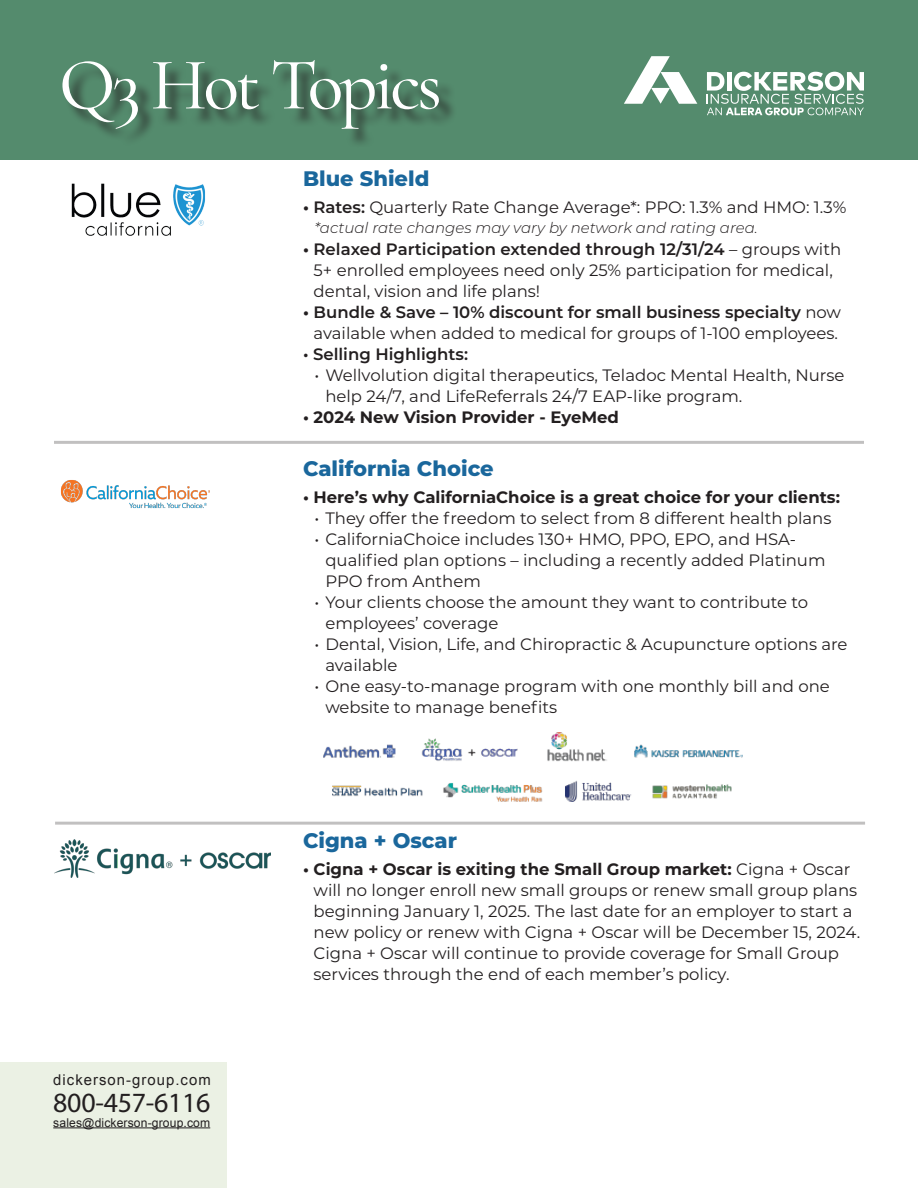
<style>
.page{position:relative;width:918px;height:1188px;background:#fff}
.page>*{position:absolute;margin:0;border:0;box-sizing:border-box;transform-origin:0 0}
.t1{font:500 74.1px "Cormorant Garamond";letter-spacing:-.05em;color:#fff}
.t2{font:27.9px "Myriad Pro";letter-spacing:-.01em;color:#231f20}
.t3{font:800 21px "Montserrat";color:#1a679c}
.t4{font:16.5px/21px "Montserrat";color:#231f20}
.t5{font:700 16.5px "Montserrat";color:#231f20}
.t6{font:600 16.5px "Montserrat";color:#231f20}
.t7{font:italic 300 15px "Montserrat";color:#231f20}
.t8{font:14.85px "Arial";letter-spacing:.07em;color:#231f20}
.t9{font:12.15px "Arial";letter-spacing:.01em;color:#231f20}
.s1{font-weight:700}
.s2{font-weight:600}
</style>
<div class="page">
<div style="left:0;top:0;width:918px;height:160px;background:#548b6d"></div>
<img style="left:61px;top:480px;width:149px;height:29px">
<div style="left:65px;top:63px;width:392px;height:85px;background:#231f20;opacity:.75"></div>
<svg style="left:624px;top:56px;width:73px;height:48px"></svg>
<svg style="left:707px;top:72px;width:157px;height:43px"></svg>
<img style="left:71px;top:183px;width:134px;height:53px">
<div style="left:0;top:1063px;width:227px;height:125px;background:#ebf1e4"></div>
<hr style="left:53px;top:1127px;width:157px;height:1px;background:#231f20">
<img style="left:323px;top:732px;width:419px;height:70px">
<hr style="left:54px;top:441px;width:810px;height:3px;background:#231f20">
<hr style="left:55px;top:822px;width:810px;height:3px;background:#231f20">
<img style="left:54px;top:840px;width:216px;height:38px">
<p class="t1" style="left:59px;top:40px;width:385px">Q3 Hot Topics</p>
<p class="t3" style="left:303px;top:164px;width:128px">Blue Shield</p>
<p class="t4" style="left:303px;top:196px;width:545px"><span class="s1">•</span> <span class="s2">Rates:</span> Quarterly Rate Change Average*: PPO: 1.3% and HMO: 1.3%</p>
<p class="t7" style="left:315px;top:217px;width:445px">*actual rate changes may vary by network and rating area.</p>
<p class="t4" style="left:314px;top:238px;width:529px;text-indent:-11px"><span class="s1">•</span> <span class="s2">Relaxed Participation extended through 12/31/24</span> – groups with<br>5+ enrolled employees need only 25% participation for medical, dental, vision and life plans!</p>
<p class="t4" style="left:303px;top:301px;width:540px;text-align:center"><span class="s1">•</span> <span class="s2">Bundle &amp; Save – 10% discount for small business specialty</span> now available when added to medical for groups of 1-100 employees.</p>
<p class="t6" style="left:303px;top:343px;width:167px">• Selling Highlights:</p>
<p class="t4" style="left:325px;top:364px;width:521px;text-indent:-11px">• Wellvolution digital therapeutics, Teladoc Mental Health, Nurse help 24/7, and LifeReferrals 24/7 EAP-like program.</p>
<p class="t5" style="left:303px;top:406px;width:318px">• 2024 New Vision Provider - EyeMed</p>
<p class="t3" style="left:303px;top:453px;width:192px">California Choice</p>
<p class="t5" style="left:303px;top:485px;width:539px">• Here’s why CaliforniaChoice is a great choice for your clients:</p>
<p class="t4" style="left:315px;top:507px;width:518px">• They offer the freedom to select from 8 different health plans</p>
<p class="t4" style="left:325px;top:528px;width:502px;text-indent:-11px">• CaliforniaChoice includes 130+ HMO, PPO, EPO, and HSA&shy;qualified plan options – including a recently added Platinum<br>PPO from Anthem</p>
<p class="t4" style="left:325px;top:591px;width:484px;text-indent:-11px">• Your clients choose the amount they want to contribute to employees’ coverage</p>
<p class="t4" style="left:325px;top:633px;width:524px;text-indent:-11px">• Dental, Vision, Life, and Chiropractic &amp; Acupuncture options are available</p>
<p class="t4" style="left:325px;top:675px;width:506px;text-indent:-11px">• One easy-to-manage program with one monthly bill and one website to manage benefits</p>
<p class="t8" style="left:53px;top:1071px;width:159px">dickerson-group.com</p>
<p class="t2" style="left:53px;top:1085px;width:159px">800-457-6116</p>
<p class="t9" style="left:53px;top:1114px;width:158px">sales@dickerson-group.com</p>
<p class="t3" style="left:303px;top:825px;width:156px">Cigna + Oscar</p>
<p class="t4" style="left:314px;top:858px;width:548px;text-indent:-11px"><span class="s1">• Cigna + Oscar is exiting the Small Group market:</span> Cigna + Oscar will no longer enroll new small groups or renew small group plans beginning January 1, 2025. The last date for an employer to start a new policy or renew with Cigna + Oscar will be December 15, 2024.<br>Cigna + Oscar will continue to provide coverage for Small Group services through the end of each member’s policy.</p>
</div>
